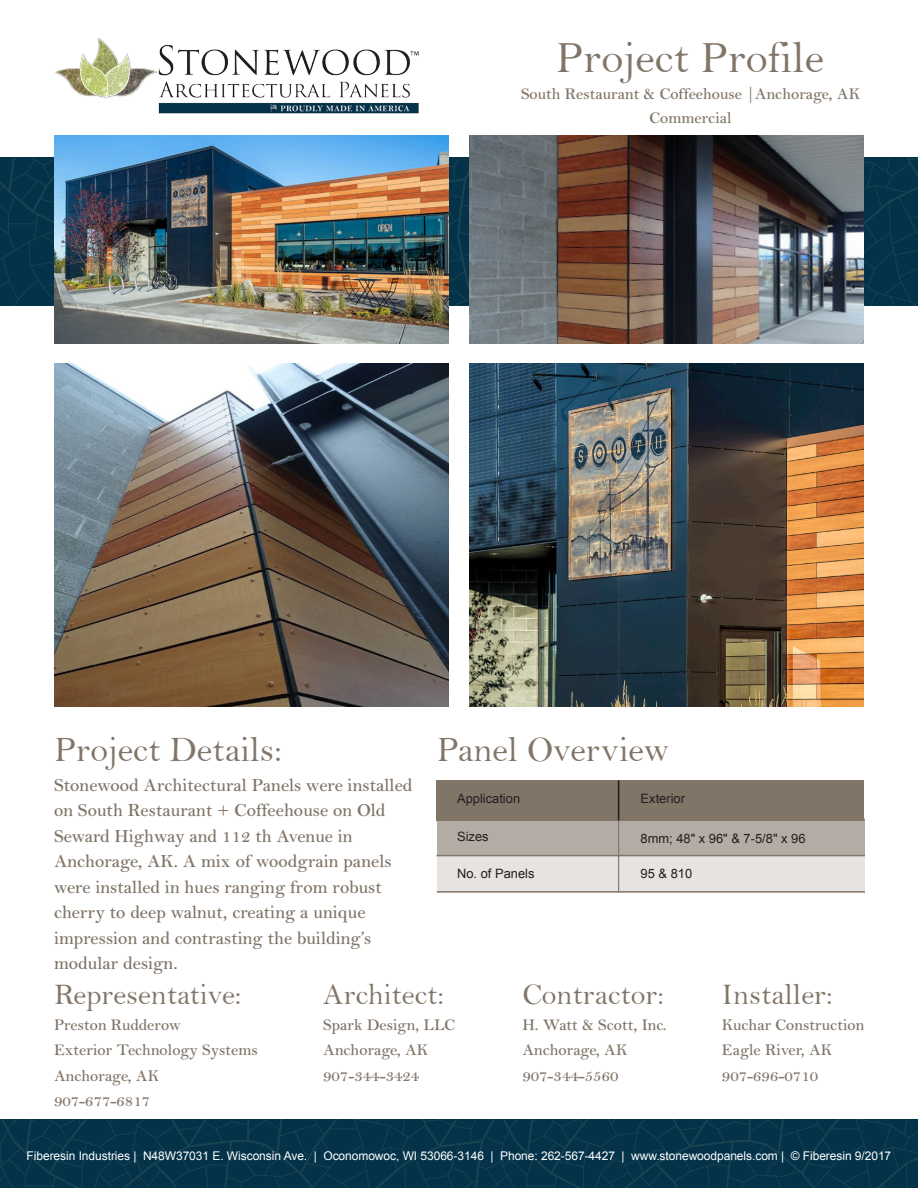
<style>
.page{position:relative;width:918px;height:1188px;background:#fff}
.page>*{position:absolute;margin:0;border:0;box-sizing:border-box;transform-origin:0 0}
.t1{font:45px "Bell";color:#817568}
.t2{font:36px "Bell";color:#817568}
.t3{font:30px "Bell";color:#817568}
.t4{font:600 18.75px/25.5px "Bell";color:#817568}
.t5{font:600 16.5px "Bell";color:#817568}
.t6{font:12.9px "Arial";color:#231f20}
.t7{font:12px "Arial";letter-spacing:-.005em;color:#fff}
</style>
<div class="page">
<svg style="left:451px;top:158px;width:467px;height:148px;background:#053349"></svg>
<svg style="left:0;top:158px;width:451px;height:148px;background:#053349"></svg>
<svg style="left:0;top:1120px;width:918px;height:68px;background:#053349"></svg>
<img style="left:469px;top:363px;width:395px;height:344px">
<img style="left:54px;top:136px;width:395px;height:207px">
<img style="left:54px;top:363px;width:395px;height:344px">
<img style="left:469px;top:136px;width:395px;height:207px">
<div style="left:437px;top:856px;width:427px;height:36px;background:#e6e3e1"></div>
<div style="left:437px;top:820px;width:427px;height:35px;background:#b3aca4"></div>
<div style="left:437px;top:780px;width:427px;height:40px;background:#817568"></div>
<hr style="left:618px;top:786px;width:1px;height:106px;background:#817568">
<hr style="left:437px;top:855px;width:427px;height:1px;background:#817568">
<hr style="left:437px;top:891px;width:427px;height:2px;background:#817568">
<hr style="left:618px;top:780px;width:1px;height:40px;background:#231f20">
<img style="left:55px;top:38px;width:364px;height:76px">
<p class="t1" style="left:556px;top:31px;width:270px">Project Profile</p>
<p class="t5" style="left:521px;top:84px;width:341px">South Restaurant &amp; Coffeehouse |Anchorage, AK</p>
<p class="t5" style="left:650px;top:108px;width:84px">Commercial</p>
<p class="t2" style="left:54px;top:728px;width:230px">Project Details:</p>
<p class="t4" style="left:54px;top:772px;width:360px">Stonewood Architectural Panels were installed on South Restaurant + Coffeehouse on Old Seward Highway and 112 th Avenue in Anchorage, AK. A mix of woodgrain panels were installed in hues ranging from robust cherry to deep walnut, creating a unique impression and contrasting the building’s modular design.</p>
<p class="t2" style="left:437px;top:729px;width:234px">Panel Overview</p>
<p class="t6" style="left:457px;top:790px;width:65px">Application</p>
<p class="t6" style="left:457px;top:828px;width:33px">Sizes</p>
<p class="t6" style="left:457px;top:865px;width:79px">No. of Panels</p>
<p class="t6" style="left:641px;top:790px;width:46px">Exterior</p>
<p class="t6" style="left:641px;top:830px;width:166px">8mm; 48" x 96" &amp; 7-5/8" x 96</p>
<p class="t6" style="left:641px;top:865px;width:53px">95 &amp; 810</p>
<p class="t3" style="left:54px;top:977px;width:189px">Representative:</p>
<p class="t5" style="left:54px;top:1015px;width:128px">Preston Rudderow</p>
<p class="t5" style="left:54px;top:1041px;width:205px">Exterior Technology Systems</p>
<p class="t5" style="left:54px;top:1066px;width:107px">Anchorage, AK</p>
<p class="t5" style="left:54px;top:1092px;width:98px">907-677-6817</p>
<p class="t3" style="left:323px;top:977px;width:122px">Architect:</p>
<p class="t5" style="left:323px;top:1015px;width:134px">Spark Design, LLC</p>
<p class="t5" style="left:323px;top:1041px;width:107px">Anchorage, AK</p>
<p class="t5" style="left:323px;top:1066px;width:98px">907-344-3424</p>
<p class="t3" style="left:522px;top:977px;width:143px">Contractor:</p>
<p class="t5" style="left:522px;top:1015px;width:146px">H. Watt &amp; Scott, Inc.</p>
<p class="t5" style="left:522px;top:1041px;width:107px">Anchorage, AK</p>
<p class="t5" style="left:522px;top:1066px;width:98px">907-344-5560</p>
<p class="t3" style="left:722px;top:977px;width:112px">Installer:</p>
<p class="t5" style="left:722px;top:1015px;width:144px">Kuchar Construction</p>
<p class="t5" style="left:722px;top:1041px;width:112px">Eagle River, AK</p>
<p class="t5" style="left:722px;top:1066px;width:98px">907-696-0710</p>
<p class="t7" style="left:27px;top:1148px;width:866px">Fiberesin Industries | N48W37031 E. Wisconsin Ave. | Oconomowoc, WI 53066-3146 | Phone: 262-567-4427 | www.stonewoodpanels.com | © Fiberesin 9/2017</p>
</div>
